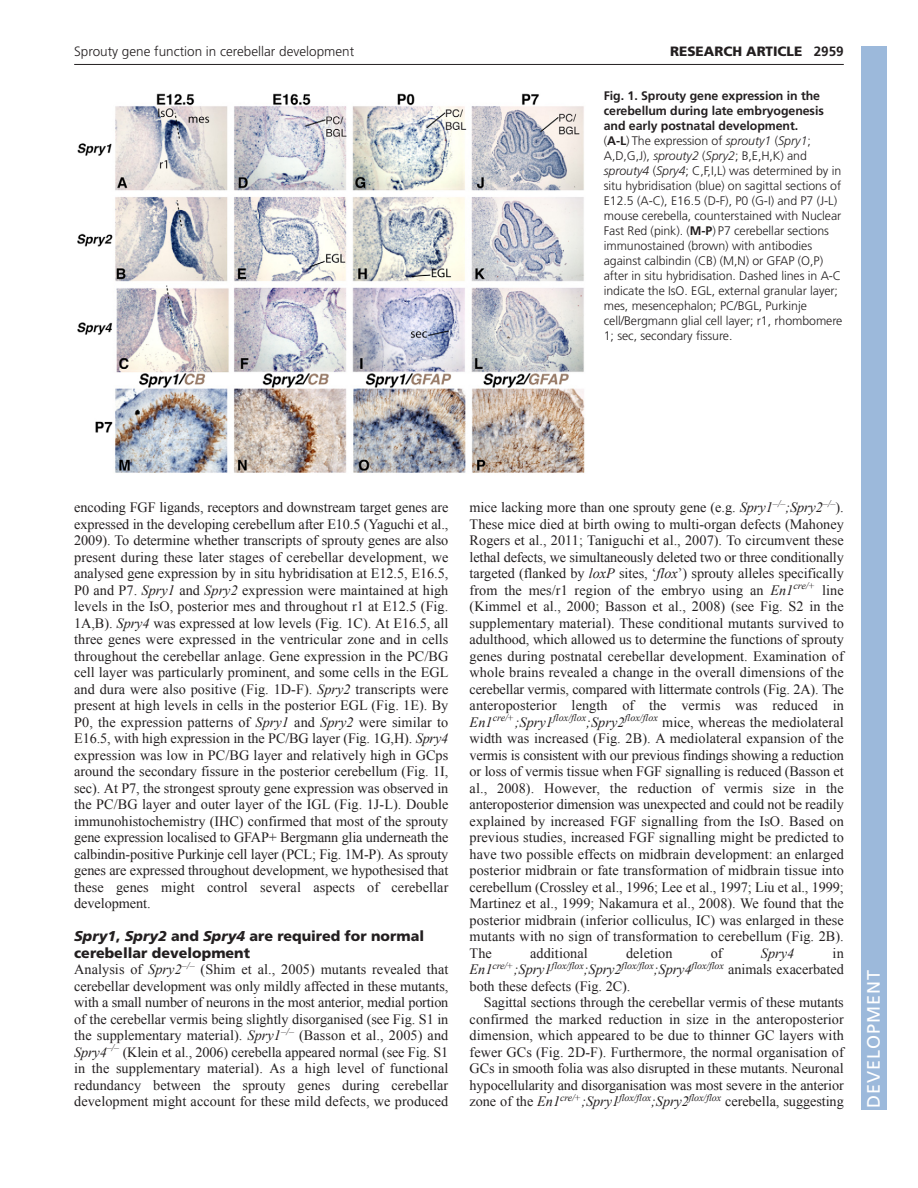
<style>
.page{position:relative;width:918px;height:1188px;background:#fff}
.page>*{position:absolute;margin:0;border:0;box-sizing:border-box;transform-origin:0 0}
.t1{font:18px "Frutiger LT Std";letter-spacing:.055em;color:#fff}
.t2{font:14.25px/16.5px "Times New Roman";letter-spacing:.005em;color:#231f20;text-align:justify}
.t3{font:900 14.25px/16.5px "Frutiger LT Std";color:#231f20}
.t4{font:italic 14.25px "Times New Roman";letter-spacing:.005em;color:#231f20}
.t5{font:300 13.5px "Frutiger LT Std";color:#231f20}
.t6{font:900 13.5px "Frutiger LT Std";color:#231f20}
.t7{font:300 12.3px/15px "Frutiger LT Std";letter-spacing:-.005em;color:#231f20}
.t8{font:italic 10.05px "Times New Roman";letter-spacing:-.005em;color:#231f20}
.s1{font-weight:700}
.s2{font-style:italic}
.s3{font-size:14.25px}
.s4{font-style:normal;font-size:14.25px}
</style>
<div class="page">
<hr style="left:74px;top:64px;width:770px;height:1px;background:#231f20">
<img style="left:77px;top:93px;width:508px;height:380px">
<div style="left:861px;top:46px;width:25px;height:1064px;background:#9cb9db"></div>
<p class="t5" style="left:74px;top:46px;width:281px">Sprouty gene function in cerebellar development</p>
<p class="t6" style="left:670px;top:46px;width:175px">RESEARCH ARTICLE <span class="s1">2959</span></p>
<p class="t7" style="left:604px;top:89px;width:240px"><span class="s1">Fig. 1. Sprouty gene expression in the cerebellum during late embryogenesis and early postnatal development.<br></span>(<span class="s1">A-L</span>) The expression of <span class="s2">sprouty1</span> (<span class="s2">Spry1</span>; A,D,G,J), <span class="s2">sprouty2</span> (<span class="s2">Spry2</span>; B,E,H,K) and <span class="s2">sprouty4</span> (<span class="s2">Spry4</span>; C,F,I,L) was determined by in situ hybridisation (blue) on sagittal sections of E12.5 (A-C), E16.5 (D-F), P0 (G-I) and P7 (J-L) mouse cerebella, counterstained with Nuclear Fast Red (pink). (<span class="s1">M-P</span>) P7 cerebellar sections immunostained (brown) with antibodies against calbindin (CB) (M,N) or GFAP (O,P) after in situ hybridisation. Dashed lines in A-C indicate the IsO. EGL, external granular layer; mes, mesencephalon; PC/BGL, Purkinje cell/Bergmann glial cell layer; r1, rhombomere 1; sec, secondary fissure.</p>
<p class="t2" style="left:74px;top:499px;width:376px">encoding FGF ligands, receptors and downstream target genes are expressed in the developing cerebellum after E10.5 (Yaguchi et al., 2009). To determine whether transcripts of sprouty genes are also present during these later stages of cerebellar development, we analysed gene expression by in situ hybridisation at E12.5, E16.5, P0 and P7. <span class="s2">Spry1</span> and <span class="s2">Spry2</span> expression were maintained at high levels in the IsO, posterior mes and throughout r1 at E12.5 (Fig.<br>1A,B). <span class="s2">Spry4</span> was expressed at low levels (Fig. 1C). At E16.5, all three genes were expressed in the ventricular zone and in cells throughout the cerebellar anlage. Gene expression in the PC/BG cell layer was particularly prominent, and some cells in the EGL and dura were also positive (Fig. 1D-F). <span class="s2">Spry2</span> transcripts were present at high levels in cells in the posterior EGL (Fig. 1E). By P0, the expression patterns of <span class="s2">Spry1</span> and <span class="s2">Spry2</span> were similar to E16.5, with high expression in the PC/BG layer (Fig. 1G,H). <span class="s2">Spry4 </span>expression was low in PC/BG layer and relatively high in GCps around the secondary fissure in the posterior cerebellum (Fig. 1I, sec). At P7, the strongest sprouty gene expression was observed in the PC/BG layer and outer layer of the IGL (Fig. 1J-L). Double immunohistochemistry (IHC) confirmed that most of the sprouty gene expression localised to GFAP+ Bergmann glia underneath the calbindin-positive Purkinje cell layer (PCL; Fig. 1M-P). As sprouty genes are expressed throughout development, we hypothesised that these genes might control several aspects of cerebellar development.</p>
<p class="t3" style="left:74px;top:929px;width:352px"><span class="s2">Spry1</span>, <span class="s2">Spry2</span> and <span class="s2">Spry4</span> are required for normal cerebellar development</p>
<p class="t2" style="left:74px;top:961px;width:376px">Analysis of <span class="s2">Spry2</span><sup>–/–</sup> (Shim et al., 2005) mutants revealed that cerebellar development was only mildly affected in these mutants, with a small number of neurons in the most anterior, medial portion of the cerebellar vermis being slightly disorganised (see Fig. S1 in the supplementary material). <span class="s2">Spry1</span><sup>–/–</sup> (Basson et al., 2005) and <span class="s2">Spry4</span><sup>–/–</sup> (Klein et al., 2006) cerebella appeared normal (see Fig. S1 in the supplementary material). As a high level of functional redundancy between the sprouty genes during cerebellar development might account for these mild defects, we produced</p>
<p class="t2" style="left:470px;top:499px;width:376px">mice lacking more than one sprouty gene (e.g. <span class="s2">Spry1</span><sup>–/–</sup><span class="s2">;Spry2</span><sup>–/–</sup>).<br>These mice died at birth owing to multi-organ defects (Mahoney Rogers et al., 2011; Taniguchi et al., 2007). To circumvent these lethal defects, we simultaneously deleted two or three conditionally targeted (flanked by <span class="s2">loxP</span> sites, ‘<span class="s2">flox</span>’) sprouty alleles specifically from the mes/r1 region of the embryo using an <span class="s2">En1</span><sup>cre/+</sup> line (Kimmel et al., 2000; Basson et al., 2008) (see Fig. S2 in the supplementary material). These conditional mutants survived to adulthood, which allowed us to determine the functions of sprouty genes during postnatal cerebellar development. Examination of whole brains revealed a change in the overall dimensions of the cerebellar vermis, compared with littermate controls (Fig. 2A). The anteroposterior length of the vermis was reduced in <span class="s2">En1</span><sup>cre/+</sup><span class="s2">;Spry1</span><sup>flox/flox</sup><span class="s2">;Spry2</span><sup>flox/flox</sup> mice, whereas the mediolateral width was increased (Fig. 2B). A mediolateral expansion of the vermis is consistent with our previous findings showing a reduction or loss of vermis tissue when FGF signalling is reduced (Basson et al., 2008). However, the reduction of vermis size in the anteroposterior dimension was unexpected and could not be readily explained by increased FGF signalling from the IsO. Based on previous studies, increased FGF signalling might be predicted to have two possible effects on midbrain development: an enlarged posterior midbrain or fate transformation of midbrain tissue into cerebellum (Crossley et al., 1996; Lee et al., 1997; Liu et al., 1999; Martinez et al., 1999; Nakamura et al., 2008). We found that the posterior midbrain (inferior colliculus, IC) was enlarged in these mutants with no sign of transformation to cerebellum (Fig. 2B).<br>The</p>
<p class="t2" style="left:530px;top:945px;width:59px">additional</p>
<p class="t2" style="left:626px;top:945px;width:48px">deletion</p>
<p class="t2" style="left:711px;top:945px;width:13px">of</p>
<p class="t4" style="left:761px;top:945px;width:35px">Spry4</p>
<p class="t2" style="left:833px;top:945px;width:13px">in</p>
<p class="t8" style="left:470px;top:960px;width:376px"><span class="s3">En1</span>cre/+<span class="s3">;Spry1</span>flox/flox<span class="s3">;Spry2</span>flox/flox<span class="s3">;Spry4</span>flox/flox <span class="s4">animals exacerbated</span></p>
<p class="t2" style="left:470px;top:978px;width:162px">both these defects (Fig. 2C).</p>
<p class="t2" style="left:484px;top:994px;width:361px">Sagittal sections through the cerebellar vermis of these mutants</p>
<p class="t2" style="left:470px;top:1011px;width:376px">confirmed the marked reduction in size in the anteroposterior</p>
<p class="t2" style="left:470px;top:1027px;width:376px">dimension, which appeared to be due to thinner GC layers with</p>
<p class="t2" style="left:470px;top:1044px;width:376px">fewer GCs (Fig. 2D-F). Furthermore, the normal organisation of</p>
<p class="t2" style="left:470px;top:1060px;width:376px">GCs in smooth folia was also disrupted in these mutants. Neuronal</p>
<p class="t2" style="left:470px;top:1077px;width:376px">hypocellularity and disorganisation was most severe in the anterior</p>
<p class="t2" style="left:470px;top:1093px;width:376px">zone of the <span class="s2">En1</span><sup>cre/+</sup><span class="s2">;Spry1</span><sup>flox/flox</sup><span class="s2">;Spry2</span><sup>flox/flox</sup> cerebella, suggesting</p>
<p class="t1" style="left:863px;top:1108px;width:140px;rotate:-90deg">DEVELOPMENT</p>
</div>
